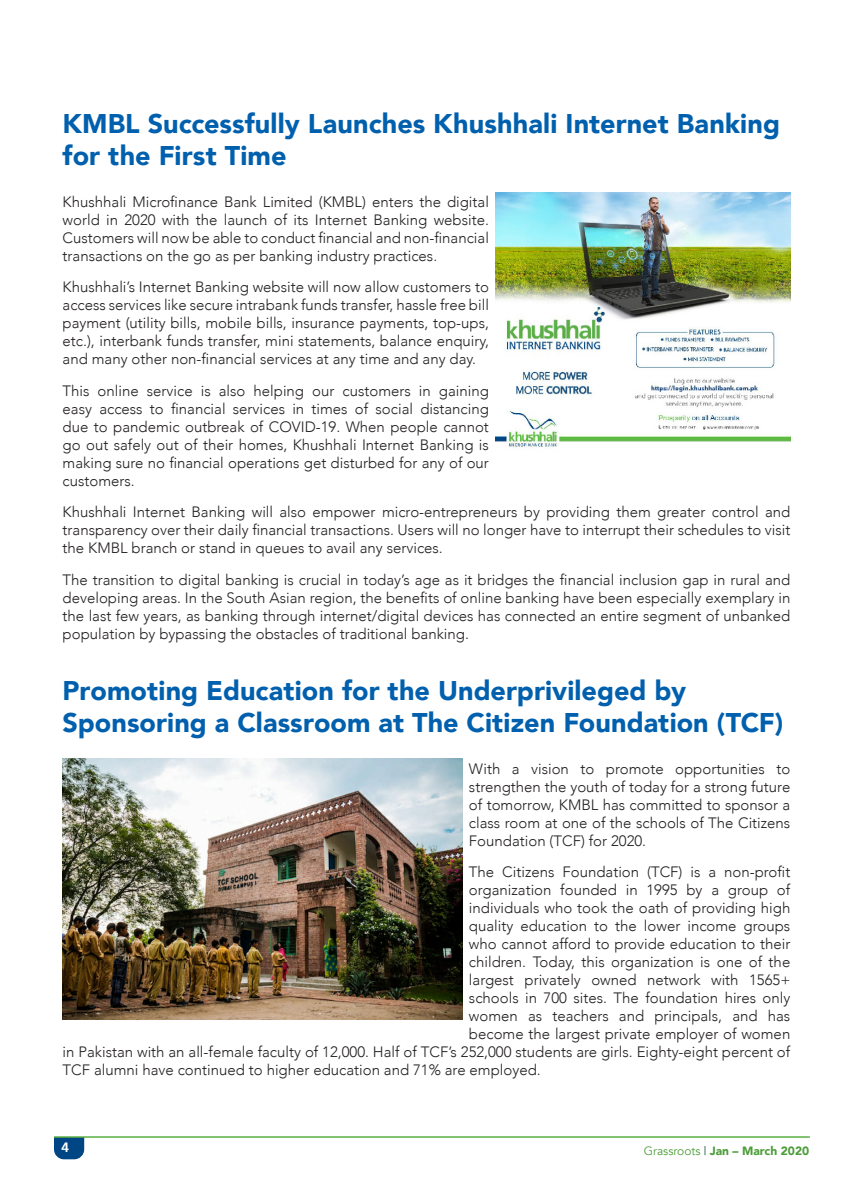
<style>
.page{position:relative;width:864px;height:1188px;background:#fff}
.page>*{position:absolute;margin:0;border:0;box-sizing:border-box;transform-origin:0 0}
.Bodyy{font:900 27px/32.4px "Avenir";letter-spacing:.005em;color:#0160ae}
.Bodyy-2{font:300 15px/18px "Avenir";color:#231f20;text-align:justify}
.t1{font:700 13.5px "Frutiger 65";color:#fff}
.t2{font:900 12px "Avenir";color:#4d9d39}
.s1{font-weight:400}
.s2{font-weight:400;color:#084e33}
</style>
<div class="page">
<svg style="left:54px;top:1138px;width:30px;height:21px"></svg>
<hr style="left:54px;top:1136px;width:756px;height:2px;background:#59af41">
<img style="left:496px;top:192px;width:294px;height:256px">
<img style="left:63px;top:759px;width:399px;height:260px">
<p class="Bodyy" style="left:63px;top:107px;width:719px">KMBL Successfully Launches Khushhali Internet Banking for the First Time</p>
<p class="Bodyy-2" style="left:63px;top:193px;width:428px">Khushhali Microfinance Bank Limited (KMBL) enters the digital world in 2020 with the launch of its Internet Banking website.<br>Customers will now be able to conduct financial and non-financial transactions on the go as per banking industry practices.</p>
<p class="Bodyy-2" style="left:63px;top:278px;width:428px">Khushhali’s Internet Banking website will now allow customers to access services like secure intrabank funds transfer, hassle free bill payment (utility bills, mobile bills, insurance payments, top-ups, etc.), interbank funds transfer, mini statements, balance enquiry, and many other non-financial services at any time and any day.</p>
<p class="Bodyy-2" style="left:63px;top:382px;width:428px">This online service is also helping our customers in gaining easy access to financial services in times of social distancing due to pandemic outbreak of COVID-19. When people cannot go out safely out of their homes, Khushhali Internet Banking is making sure no financial operations get disturbed for any of our customers.</p>
<p class="Bodyy-2" style="left:63px;top:503px;width:729px">Khushhali Internet Banking will also empower micro-entrepreneurs by providing them greater control and transparency over their daily financial transactions. Users will no longer have to interrupt their schedules to visit the KMBL branch or stand in queues to avail any services.</p>
<p class="Bodyy-2" style="left:63px;top:571px;width:729px">The transition to digital banking is crucial in today’s age as it bridges the financial inclusion gap in rural and developing areas. In the South Asian region, the benefits of online banking have been especially exemplary in the last few years, as banking through internet/digital devices has connected an entire segment of unbanked population by bypassing the obstacles of traditional banking.</p>
<p class="Bodyy" style="left:63px;top:674px;width:722px">Promoting Education for the Underprivileged by<br>Sponsoring a Classroom at The Citizen Foundation (TCF)</p>
<p class="Bodyy-2" style="left:469px;top:759px;width:323px">With a vision to promote opportunities to strengthen the youth of today for a strong future of tomorrow, KMBL has committed to sponsor a class room at one of the schools of The Citizens Foundation (TCF) for 2020.</p>
<p class="Bodyy-2" style="left:469px;top:863px;width:323px">The Citizens Foundation (TCF) is a non-profit</p>
<p class="Bodyy-2" style="left:469px;top:881px;width:323px">organization founded in 1995 by a group of</p>
<p class="Bodyy-2" style="left:469px;top:899px;width:323px">individuals who took the oath of providing high</p>
<p class="Bodyy-2" style="left:469px;top:917px;width:323px">quality education to the lower income groups</p>
<p class="Bodyy-2" style="left:469px;top:935px;width:323px">who cannot afford to provide education to their</p>
<p class="Bodyy-2" style="left:469px;top:953px;width:323px">children. Today, this organization is one of the</p>
<p class="Bodyy-2" style="left:469px;top:971px;width:323px">largest privately owned network with 1565+</p>
<p class="Bodyy-2" style="left:469px;top:989px;width:323px">schools in 700 sites. The foundation hires only</p>
<p class="Bodyy-2" style="left:469px;top:1007px;width:323px">women as teachers and principals, and has</p>
<p class="Bodyy-2" style="left:469px;top:1025px;width:323px">become the largest private employer of women</p>
<p class="Bodyy-2" style="left:63px;top:1043px;width:729px">in Pakistan with an all-female faculty of 12,000. Half of TCF’s 252,000 students are girls. Eighty-eight percent of</p>
<p class="Bodyy-2" style="left:63px;top:1061px;width:480px">TCF alumni have continued to higher education and 71% are employed.</p>
<p class="t1" style="left:62px;top:1139px;width:9px">4</p>
<p class="t2" style="left:644px;top:1141px;width:167px"><span class="s1">Grassroots</span> <span class="s2">|</span> Jan – March 2020</p>
</div>
